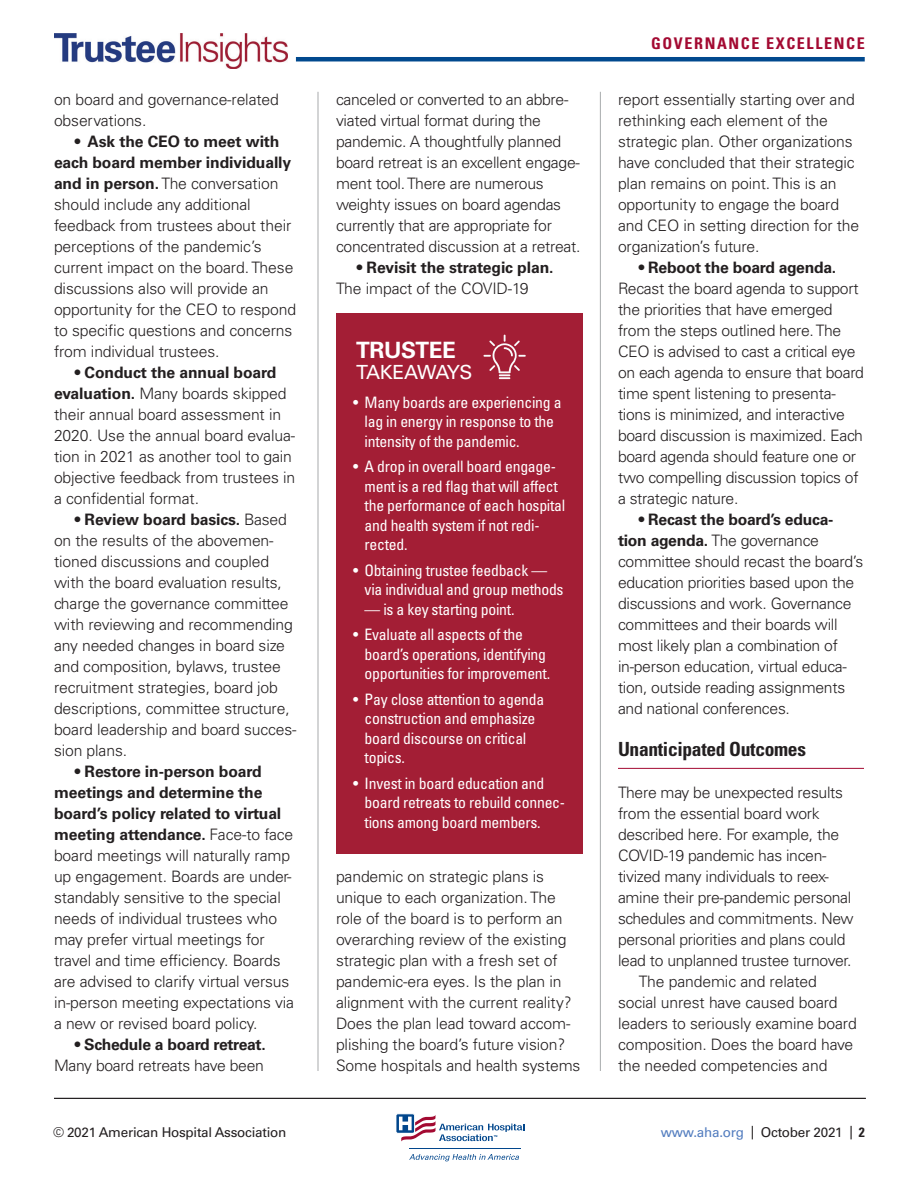
<style>
.page{position:relative;width:918px;height:1188px;background:#fff}
.page>*{position:absolute;margin:0;border:0;box-sizing:border-box;transform-origin:0 0}
.t1{font:700 22.5px "Univers LT Std";letter-spacing:-.02em;color:#fff}
.t2{font:700 condensed 19.5px "Univers LT Std";letter-spacing:-.015em;color:#231f20}
.t3{font:19.5px "Univers LT Std";letter-spacing:-.04em;color:#fff}
.t4{font:700 condensed 16.05px "Univers LT Std";letter-spacing:.1em;color:#a30a32}
.t5{font:300 15.75px/21px "Univers LT Std";letter-spacing:-.01em;color:#231f20}
.t6{font:condensed 15.75px/19.5px "Univers LT Std";letter-spacing:-.015em;color:#fff}
.t7{font:700 15.75px "Univers LT Std";letter-spacing:-.02em;color:#231f20}
.t8{font:13.5px "Univers LT Std";letter-spacing:-.02em;color:#231f20}
.s1{font-weight:700}
.s2{color:#537dbf}
.s3{font-weight:700;font-stretch:condensed}
</style>
<div class="page">
<hr style="left:409px;top:1148px;width:112px;height:1px;background:#01468c">
<svg style="left:409px;top:1154px;width:110px;height:7px"></svg>
<svg style="left:396px;top:1113px;width:128px;height:29px"></svg>
<hr style="left:54px;top:1098px;width:812px;height:1px;background:#231f20">
<hr style="left:296px;top:57px;width:569px;height:4px;background:#01498e">
<img style="left:55px;top:34px;width:233px;height:35px">
<hr style="left:618px;top:768px;width:246px;height:1px;background:#a30a32">
<hr style="left:318px;top:92px;width:1px;height:979px;background:#a8abac">
<hr style="left:600px;top:92px;width:1px;height:979px;background:#a8abac">
<div style="left:336px;top:313px;width:246px;height:541px;background:#a31e35"></div>
<svg style="left:483px;top:335px;width:43px;height:44px"></svg>
<p class="t5" style="left:54px;top:89px;width:226px">on board and governance-related observations.</p>
<p class="t5" style="left:54px;top:131px;width:244px;text-indent:21px"><span class="s1">• Ask the CEO to meet with each board member individually and in person.</span> The conversation should include any additional feedback from trustees about their perceptions of the pandemic’s current impact on the board. These discussions also will provide an opportunity for the CEO to respond to specific questions and concerns from individual trustees.</p>
<p class="t5" style="left:54px;top:362px;width:243px;text-indent:21px"><span class="s1">• Conduct the annual board evaluation.</span> Many boards skipped their annual board assessment in<br>2020. Use the annual board evalua&shy;tion in 2021 as another tool to gain objective feedback from trustees in a confidential format.</p>
<p class="t5" style="left:54px;top:509px;width:244px;text-indent:21px"><span class="s1">• Review board basics.</span> Based on the results of the abovemen&shy;tioned discussions and coupled with the board evaluation results, charge the governance committee with reviewing and recommending any needed changes in board size and composition, bylaws, trustee recruitment strategies, board job descriptions, committee structure, board leadership and board succes&shy;sion plans.</p>
<p class="t5" style="left:54px;top:761px;width:242px;text-indent:21px"><span class="s1">• Restore in-person board meetings and determine the board’s policy related to virtual meeting attendance.</span> Face-to face board meetings will naturally ramp up engagement. Boards are under&shy;standably sensitive to the special needs of individual trustees who may prefer virtual meetings for travel and time efficiency. Boards are advised to clarify virtual versus in-person meeting expectations via a new or revised board policy.</p>
<p class="t7" style="left:75px;top:1035px;width:192px">• Schedule a board retreat.</p>
<p class="t5" style="left:54px;top:1055px;width:211px">Many board retreats have been</p>
<p class="t5" style="left:336px;top:89px;width:246px">canceled or converted to an abbre&shy;viated virtual format during the pandemic. A thoughtfully planned board retreat is an excellent engage&shy;ment tool. There are numerous weighty issues on board agendas currently that are appropriate for concentrated discussion at a retreat.</p>
<p class="t7" style="left:357px;top:258px;width:198px">• Revisit the strategic plan.</p>
<p class="t5" style="left:336px;top:278px;width:194px">The impact of the COVID-19</p>
<h1 class="t1" style="left:356px;top:337px;width:101px">TRUSTEE</h1>
<p class="t3" style="left:356px;top:360px;width:118px">TAKEAWAYS</p>
<p class="t6" style="left:365px;top:392px;width:198px;text-indent:-11px">• Many boards are experiencing a lag in energy in response to the intensity of the pandemic.</p>
<p class="t6" style="left:365px;top:457px;width:202px;text-indent:-11px">• A drop in overall board engage&shy;ment is a red flag that will affect the performance of each hospital and health system if not redi&shy;rected.</p>
<p class="t6" style="left:365px;top:560px;width:201px;text-indent:-11px">• Obtaining trustee feedback — via individual and group methods</p>
<p class="t6" style="left:365px;top:599px;width:151px">— is a key starting point.</p>
<p class="t6" style="left:365px;top:625px;width:187px;text-indent:-11px">• Evaluate all aspects of the board’s operations, identifying opportunities for improvement.</p>
<p class="t6" style="left:365px;top:689px;width:181px;text-indent:-11px">• Pay close attention to agenda construction and emphasize board discourse on critical topics.</p>
<p class="t6" style="left:365px;top:773px;width:202px;text-indent:-11px">• Invest in board education and board retreats to rebuild connec&shy;tions among board members.</p>
<p class="t5" style="left:336px;top:866px;width:246px">pandemic on strategic plans is unique to each organization. The role of the board is to perform an overarching review of the existing strategic plan with a fresh set of pandemic-era eyes. Is the plan in alignment with the current reality?<br>Does the plan lead toward accom&shy;plishing the board’s future vision?<br>Some hospitals and health systems</p>
<p class="t4" style="left:651px;top:33px;width:215px">GOVERNANCE EXCELLENCE</p>
<p class="t5" style="left:618px;top:89px;width:243px">report essentially starting over and rethinking each element of the strategic plan. Other organizations have concluded that their strategic plan remains on point. This is an opportunity to engage the board and CEO in setting direction for the organization’s future.</p>
<p class="t7" style="left:639px;top:258px;width:199px">• Reboot the board agenda.</p>
<p class="t5" style="left:618px;top:278px;width:248px">Recast the board agenda to support the priorities that have emerged from the steps outlined here. The CEO is advised to cast a critical eye on each agenda to ensure that board time spent listening to presenta&shy;tions is minimized, and interactive board discussion is maximized. Each board agenda should feature one or two compelling discussion topics of a strategic nature.</p>
<p class="t5" style="left:618px;top:509px;width:247px;text-indent:21px"><span class="s1">• Recast the board’s educa&shy;tion agenda.</span> The governance committee should recast the board’s education priorities based upon the discussions and work. Governance committees and their boards will most likely plan a combination of in-person education, virtual educa&shy;tion, outside reading assignments and national conferences.</p>
<p class="t2" style="left:618px;top:737px;width:190px">Unanticipated Outcomes</p>
<p class="t5" style="left:618px;top:782px;width:227px">There may be unexpected results</p>
<p class="t5" style="left:618px;top:803px;width:203px">from the essential board work</p>
<p class="t5" style="left:618px;top:824px;width:223px">described here. For example, the</p>
<p class="t5" style="left:618px;top:845px;width:210px">COVID-19 pandemic has incen-</p>
<p class="t5" style="left:618px;top:866px;width:212px">tivized many individuals to reex-</p>
<p class="t5" style="left:618px;top:887px;width:235px">amine their pre-pandemic personal</p>
<p class="t5" style="left:618px;top:908px;width:237px">schedules and commitments. New</p>
<p class="t5" style="left:618px;top:929px;width:229px">personal priorities and plans could</p>
<p class="t5" style="left:618px;top:950px;width:235px">lead to unplanned trustee turnover.</p>
<p class="t5" style="left:639px;top:971px;width:179px">The pandemic and related</p>
<p class="t5" style="left:618px;top:992px;width:221px">social unrest have caused board</p>
<p class="t5" style="left:618px;top:1013px;width:240px">leaders to seriously examine board</p>
<p class="t5" style="left:618px;top:1034px;width:237px">composition. Does the board have</p>
<p class="t5" style="left:618px;top:1055px;width:211px">the needed competencies and</p>
<p class="t8" style="left:53px;top:1125px;width:235px">© 2021 American Hospital Association</p>
<p class="t8" style="left:661px;top:1125px;width:206px"><span class="s2">www.aha.org</span> | October 2021 | <span class="s3">2</span></p>
</div>
